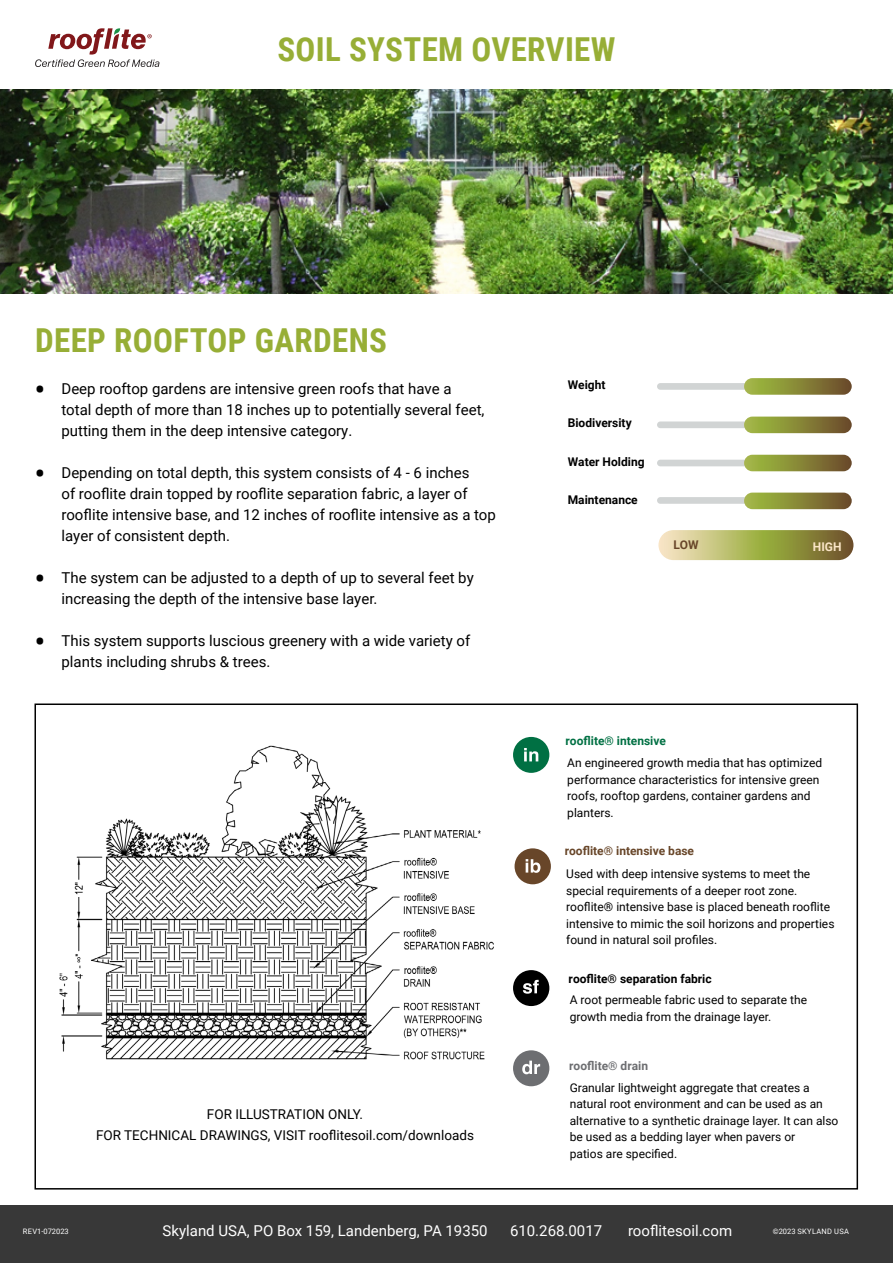
<style>
.page{position:relative;width:893px;height:1263px;background:#fff}
.page>*{position:absolute;margin:0;border:0;box-sizing:border-box;transform-origin:0 0}
.t1{font:700 33px "Roboto Condensed";letter-spacing:.01em;color:#97ae36}
.t2{font:15px/21px "Roboto";color:#000}
.t3{font:15px "Roboto";color:#fff}
.t4{font:13.5px/21px "Roboto";color:#000;text-align:center}
.t5{font:12px/16.5px "Roboto";color:#000}
.t6{font:700 12px "Roboto";color:#000}
.t7{font:700 12px "Roboto";color:#684629}
.t8{font:700 12px "Roboto";color:#007043}
.t9{font:700 12px "Roboto";color:#6d6e71}
.t10{font:700 12px "Roboto";color:#fbe6c8}
.t11{font:7.5px "Roboto";letter-spacing:.035em;color:#fff}
.t12{font:7.5px "Roboto";color:#fff}
.s1{font-size:33px}
</style>
<div class="page">
<img style="left:0;top:89px;width:893px;height:205px">
<svg style="left:35px;top:28px;width:124px;height:39px"></svg>
<div style="left:513px;top:737px;width:36px;height:36px;background:#007043;border-radius:50%"></div>
<svg style="left:524px;top:748px;width:14px;height:13px"></svg>
<div style="left:513px;top:970px;width:36px;height:36px;background:#000;border-radius:50%"></div>
<svg style="left:523px;top:980px;width:16px;height:14px"></svg>
<div style="left:513px;top:1050px;width:36px;height:36px;background:#6d6e71;border-radius:50%"></div>
<svg style="left:522px;top:1061px;width:18px;height:13px"></svg>
<div style="left:0;top:1205px;width:893px;height:58px;background:#383838"></div>
<div style="left:657px;top:421px;width:195px;height:7px;background:#d1d4d4;border-radius:3px"></div>
<div style="left:657px;top:460px;width:195px;height:6px;background:#d1d4d4;border-radius:3px"></div>
<div style="left:657px;top:497px;width:195px;height:7px;background:#d1d4d4;border-radius:3px"></div>
<svg style="left:658px;top:530px;width:195px;height:30px;background:#aaa860"></svg>
<div style="left:744px;top:493px;width:108px;height:16px;background:linear-gradient(to right,#a2bf43,#6e502e);border-radius:8px"></div>
<div style="left:744px;top:417px;width:108px;height:16px;background:linear-gradient(to right,#a2bf42,#6e502e);border-radius:8px"></div>
<div style="left:657px;top:383px;width:195px;height:7px;background:#d1d4d4;border-radius:3px"></div>
<img style="left:59px;top:745px;width:435px;height:315px">
<div style="left:744px;top:378px;width:108px;height:17px;background:linear-gradient(to right,#a3c045,#6d4e2c);border-radius:8px"></div>
<div style="left:744px;top:455px;width:108px;height:16px;background:linear-gradient(to right,#a2bf43,#6e4f2e);border-radius:8px"></div>
<div style="left:515px;top:848px;width:36px;height:36px;background:#684629;border-radius:50%"></div>
<svg style="left:526px;top:859px;width:14px;height:14px"></svg>
<h1 class="t1" style="left:277px;top:26px;width:340px">SOIL SYSTEM OVERVIEW</h1>
<h1 class="t1" style="left:35px;top:318px;width:353px">DEEP ROOFTOP GARDENS</h1>
<p class="t2" style="left:62px;top:377px;width:424px;text-indent:-27px"><span class="s1">•</span> Deep rooftop gardens are intensive green roofs that have a total depth of more than 18 inches up to potentially several feet, putting them in the deep intensive category.</p>
<p class="t2" style="left:62px;top:461px;width:436px;text-indent:-27px"><span class="s1">•</span> Depending on total depth, this system consists of 4 - 6 inches<br>of rooflite drain topped by rooflite separation fabric, a layer of rooflite intensive base, and 12 inches of rooflite intensive as a top layer of consistent depth.</p>
<p class="t2" style="left:62px;top:566px;width:414px;text-indent:-27px"><span class="s1">•</span> The system can be adjusted to a depth of up to several feet by increasing the depth of the intensive base layer.</p>
<p class="t2" style="left:62px;top:629px;width:410px;text-indent:-27px"><span class="s1">•</span> This system supports luscious greenery with a wide variety of plants including shrubs &amp; trees.</p>
<p class="t4" style="left:96px;top:1103px;width:379px">FOR ILLUSTRATION ONLY.<br>FOR TECHNICAL DRAWINGS, VISIT rooflitesoil.com/downloads</p>
<p class="t6" style="left:568px;top:376px;width:39px">Weight</p>
<p class="t6" style="left:568px;top:414px;width:65px">Biodiversity</p>
<p class="t6" style="left:568px;top:453px;width:78px">Water Holding</p>
<p class="t6" style="left:568px;top:492px;width:72px">Maintenance</p>
<p class="t7" style="left:673px;top:536px;width:27px">LOW</p>
<p class="t10" style="left:813px;top:538px;width:30px">HIGH</p>
<p class="t8" style="left:566px;top:732px;width:102px">rooflite® intensive</p>
<p class="t5" style="left:567px;top:754px;width:256px">An engineered growth media that has optimized performance characteristics for intensive green roofs, rooftop gardens, container gardens and planters.</p>
<p class="t7" style="left:565px;top:843px;width:131px">rooflite® intensive base</p>
<p class="t5" style="left:566px;top:865px;width:270px">Used with deep intensive systems to meet the special requirements of a deeper root zone. rooflite® intensive base is placed beneath rooflite intensive to mimic the soil horizons and properties found in natural soil profiles.</p>
<p class="t6" style="left:569px;top:970px;width:145px">rooflite® separation fabric</p>
<p class="t5" style="left:570px;top:991px;width:239px">A root permeable fabric used to separate the growth media from the drainage layer.</p>
<p class="t9" style="left:569px;top:1057px;width:80px">rooflite® drain</p>
<p class="t5" style="left:570px;top:1079px;width:270px">Granular lightweight aggregate that creates a natural root environment and can be used as an alternative to a synthetic drainage layer. It can also be used as a bedding layer when pavers or<br>patios are specified.</p>
<p class="t12" style="left:23px;top:1226px;width:47px">REV1-072023</p>
<p class="t3" style="left:163px;top:1220px;width:327px">Skyland USA, PO Box 159, Landenberg, PA 19350</p>
<p class="t3" style="left:510px;top:1220px;width:94px">610.268.0017</p>
<p class="t3" style="left:628px;top:1220px;width:105px">rooflitesoil.com</p>
<p class="t11" style="left:773px;top:1226px;width:78px">©2023 SKYLAND USA</p>
</div>
